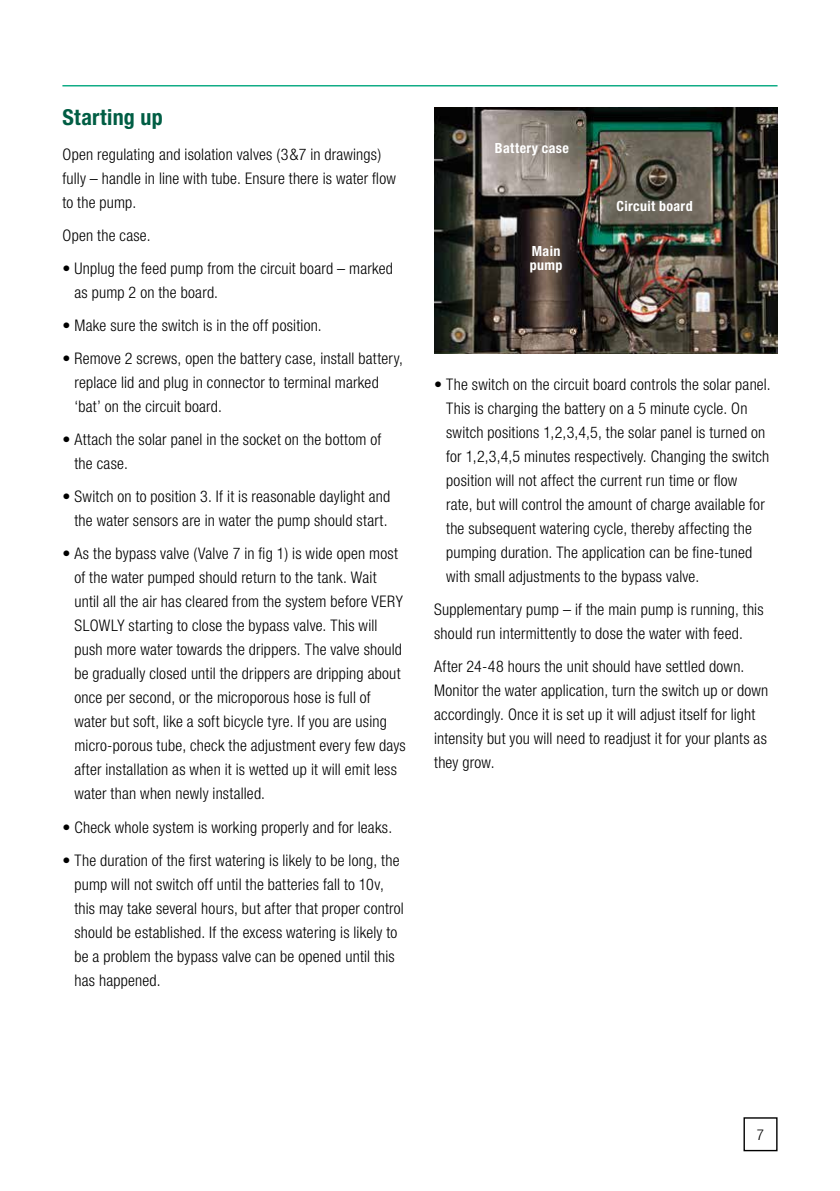
<style>
.page{position:relative;width:840px;height:1191px;background:#fff}
.page>*{position:absolute;margin:0;border:0;box-sizing:border-box;transform-origin:0 0}
.t1{font:700 condensed 22px "Helvetica Neue";letter-spacing:.015em;color:#005e44}
.t2{font:300 condensed 16px/24px "Helvetica Neue";letter-spacing:.015em;color:#000}
.t3{font:300 condensed 15px "Helvetica Neue";color:#000}
.t4{font:700 condensed 14px/14px "Helvetica Neue";letter-spacing:.025em;color:#fff}
</style>
<div class="page">
<div style="left:743px;top:1117px;width:34px;height:34px;border:1px solid #000"></div>
<hr style="left:62px;top:85px;width:715px;height:1px;background:#00a77e">
<img style="left:434px;top:108px;width:343px;height:245px">
<h1 class="t1" style="left:62px;top:104px;width:102px">Starting up</h1>
<p class="t2" style="left:62px;top:142px;width:335px">Open regulating and isolation valves (3&amp;7 in drawings) fully – handle in line with tube. Ensure there is water flow to the pump.</p>
<p class="t2" style="left:62px;top:223px;width:90px">Open the case.</p>
<p class="t2" style="left:74px;top:256px;width:320px;text-indent:-12px">• Unplug the feed pump from the circuit board – marked as pump 2 on the board.</p>
<p class="t2" style="left:62px;top:313px;width:261px">• Make sure the switch is in the off position.</p>
<p class="t2" style="left:74px;top:346px;width:330px;text-indent:-12px">• Remove 2 screws, open the battery case, install battery, replace lid and plug in connector to terminal marked ‘bat’ on the circuit board.</p>
<p class="t2" style="left:74px;top:427px;width:308px;text-indent:-12px">• Attach the solar panel in the socket on the bottom of the case.</p>
<p class="t2" style="left:62px;top:484px;width:329px;text-align:center">• Switch on to position 3. If it is reasonable daylight and the water sensors are in water the pump should start.</p>
<p class="t2" style="left:74px;top:541px;width:333px;text-indent:-12px">• As the bypass valve (Valve 7 in fig 1) is wide open most of the water pumped should return to the tank. Wait<br>until all the air has cleared from the system before VERY SLOWLY starting to close the bypass valve. This will push more water towards the drippers. The valve should be gradually closed until the drippers are dripping about once per second, or the microporous hose is full of water but soft, like a soft bicycle tyre. If you are using micro-porous tube, check the adjustment every few days after installation as when it is wetted up it will emit less water than when newly installed.</p>
<p class="t2" style="left:62px;top:814px;width:331px">• Check whole system is working properly and for leaks.</p>
<p class="t2" style="left:74px;top:847px;width:331px;text-indent:-12px">• The duration of the first watering is likely to be long, the pump will not switch off until the batteries fall to 10v, this may take several hours, but after that proper control should be established. If the excess watering is likely to be a problem the bypass valve can be opened until this has happened.</p>
<p class="t4" style="left:494px;top:140px;width:76px">Battery case</p>
<p class="t4" style="left:529px;top:244px;width:34px">Main pump</p>
<p class="t4" style="left:616px;top:199px;width:78px">Circuit board</p>
<p class="t2" style="left:446px;top:372px;width:326px;text-indent:-12px">• The switch on the circuit board controls the solar panel.<br>This is charging the battery on a 5 minute cycle. On switch positions 1,2,3,4,5, the solar panel is turned on for 1,2,3,4,5 minutes respectively. Changing the switch position will not affect the current run time or flow<br>rate, but will control the amount of charge available for the subsequent watering cycle, thereby affecting the pumping duration. The application can be fine-tuned with small adjustments to the bypass valve.</p>
<p class="t2" style="left:434px;top:597px;width:331px">Supplementary pump – if the main pump is running, this should run intermittently to dose the water with feed.</p>
<p class="t2" style="left:434px;top:654px;width:335px">After 24-48 hours the unit should have settled down.<br>Monitor the water application, turn the switch up or down accordingly. Once it is set up it will adjust itself for light intensity but you will need to readjust it for your plants as they grow.</p>
<p class="t3" style="left:756px;top:1126px;width:9px">7</p>
</div>
